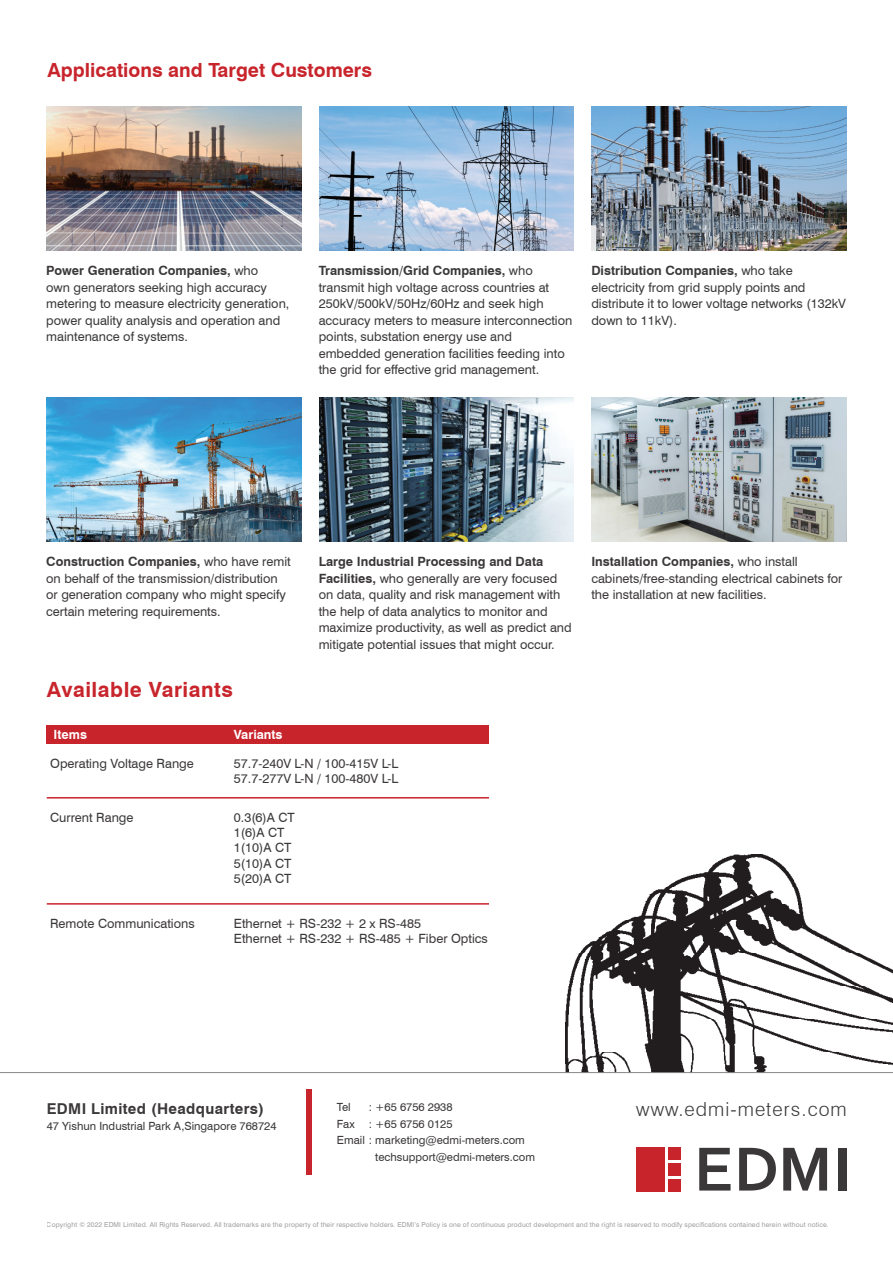
<style>
.page{position:relative;width:893px;height:1263px;background:#fff}
.page>*{position:absolute;margin:0;border:0;box-sizing:border-box;transform-origin:0 0}
.t1{font:700 21px "Swiss 721 BT";letter-spacing:.025em;color:#c8242b}
.t2{font:700 19.5px "Swiss 721 BT";color:#c8242b}
.t3{font:300 19.35px "Swiss 721 BT";letter-spacing:.055em;color:#3b383a}
.t4{font:700 15px "Swiss 721 BT";letter-spacing:.025em;color:#3b383a}
.t5{font:12.75px/16.5px "Swiss 721 BT";color:#3b383a}
.t6{font:700 12.75px "Swiss 721 BT";color:#fff}
.t7{font:11.25px "Swiss 721 BT";color:#3b383a}
.t8{font:6.75px "Swiss 721 BT";letter-spacing:.015em;color:#878789}
.s1{font-weight:700}
</style>
<div class="page">
<img style="left:566px;top:855px;width:327px;height:217px">
<svg style="left:699px;top:1148px;width:31px;height:42px"></svg>
<svg style="left:739px;top:1148px;width:37px;height:42px"></svg>
<svg style="left:783px;top:1148px;width:44px;height:42px"></svg>
<div style="left:839px;top:1148px;width:8px;height:42px;background:#3b383a"></div>
<div style="left:636px;top:1147px;width:29px;height:44px;background:#c8242b"></div>
<div style="left:668px;top:1147px;width:13px;height:12px;background:#c8242b"></div>
<div style="left:668px;top:1179px;width:13px;height:12px;background:#c8242b"></div>
<div style="left:668px;top:1163px;width:13px;height:12px;background:#c8242b"></div>
<hr style="left:0;top:1072px;width:893px;height:1px;background:#878789">
<div style="left:306px;top:1089px;width:5px;height:86px;background:#c8242b"></div>
<div style="left:47px;top:725px;width:442px;height:18px;background:#c8242b"></div>
<hr style="left:47px;top:797px;width:442px;height:1px;background:#c8242b">
<hr style="left:47px;top:903px;width:442px;height:2px;background:#c8242b">
<img style="left:47px;top:106px;width:254px;height:144px">
<img style="left:319px;top:106px;width:255px;height:144px">
<img style="left:592px;top:106px;width:254px;height:144px">
<img style="left:319px;top:398px;width:255px;height:144px">
<img style="left:592px;top:398px;width:254px;height:144px">
<img style="left:47px;top:398px;width:254px;height:144px">
<h2 class="t2" style="left:47px;top:58px;width:326px">Applications and Target Customers</h2>
<p class="t5" style="left:46px;top:262px;width:245px"><span class="s1">Power Generation Companies,</span> who<br>own generators seeking high accuracy metering to measure electricity generation, power quality analysis and operation and maintenance of systems.</p>
<p class="t5" style="left:319px;top:262px;width:255px"><span class="s1">Transmission/Grid Companies,</span> who transmit high voltage across countries at 250kV/500kV/50Hz/60Hz and seek high accuracy meters to measure interconnection points, substation energy use and embedded generation facilities feeding into the grid for effective grid management.</p>
<p class="t5" style="left:591px;top:262px;width:256px"><span class="s1">Distribution Companies,</span> who take electricity from grid supply points and distribute it to lower voltage networks (132kV down to 11kV).</p>
<p class="t5" style="left:46px;top:553px;width:246px"><span class="s1">Construction Companies,</span> who have remit on behalf of the transmission/distribution or generation company who might specify certain metering requirements.</p>
<h1 class="t1" style="left:47px;top:677px;width:188px">Available Variants</h1>
<p class="t6" style="left:54px;top:726px;width:35px">Items</p>
<p class="t6" style="left:234px;top:726px;width:50px">Variants</p>
<p class="t5" style="left:319px;top:553px;width:255px"><span class="s1">Large Industrial Processing and Data Facilities,</span> who generally are very focused on data, quality and risk management with the help of data analytics to monitor and maximize productivity, as well as predict and mitigate potential issues that might occur.</p>
<p class="t5" style="left:50px;top:755px;width:145px">Operating Voltage Range</p>
<p class="t5" style="left:234px;top:755px;width:166px;line-height:15.3px">57.7-240V L-N / 100-415V L-L<br>57.7-277V L-N / 100-480V L-L</p>
<p class="t5" style="left:50px;top:809px;width:85px">Current Range</p>
<p class="t5" style="left:234px;top:809px;width:63px;line-height:15.3px">0.3(6)A CT<br>1(6)A CT<br>1(10)A CT<br>5(10)A CT<br>5(20)A CT</p>
<p class="t5" style="left:50px;top:915px;width:146px">Remote Communications</p>
<p class="t5" style="left:234px;top:915px;width:256px;line-height:15.3px">Ethernet + RS-232 + 2 x RS-485<br>Ethernet + RS-232 + RS-485 + Fiber Optics</p>
<p class="t5" style="left:591px;top:553px;width:253px"><span class="s1">Installation Companies,</span> who install cabinets/free-standing electrical cabinets for the installation at new facilities.</p>
<p class="t4" style="left:47px;top:1099px;width:219px">EDMI Limited (Headquarters)</p>
<h3 class="t3" style="left:636px;top:1097px;width:212px">www.edmi-meters.com</h3>
<p class="t7" style="left:47px;top:1119px;width:231px">47 Yishun Industrial Park A,Singapore 768724</p>
<p class="t7" style="left:337px;top:1100px;width:15px">Tel</p>
<p class="t7" style="left:369px;top:1100px;width:85px">: +65 6756 2938</p>
<p class="t7" style="left:337px;top:1117px;width:19px">Fax</p>
<p class="t7" style="left:369px;top:1117px;width:85px">: +65 6756 0125</p>
<p class="t7" style="left:337px;top:1133px;width:189px">Email : marketing@edmi-meters.com</p>
<p class="t7" style="left:375px;top:1150px;width:161px">techsupport@edmi-meters.com</p>
<p class="t8" style="left:47px;top:1221px;width:783px">Copyright © 2022 EDMI Limited. All Rights Reserved. All trademarks are the property of their respective holders. EDMI’s Policy is one of continuous product development and the right is reserved to modify specifications contained herein without notice.</p>
</div>
